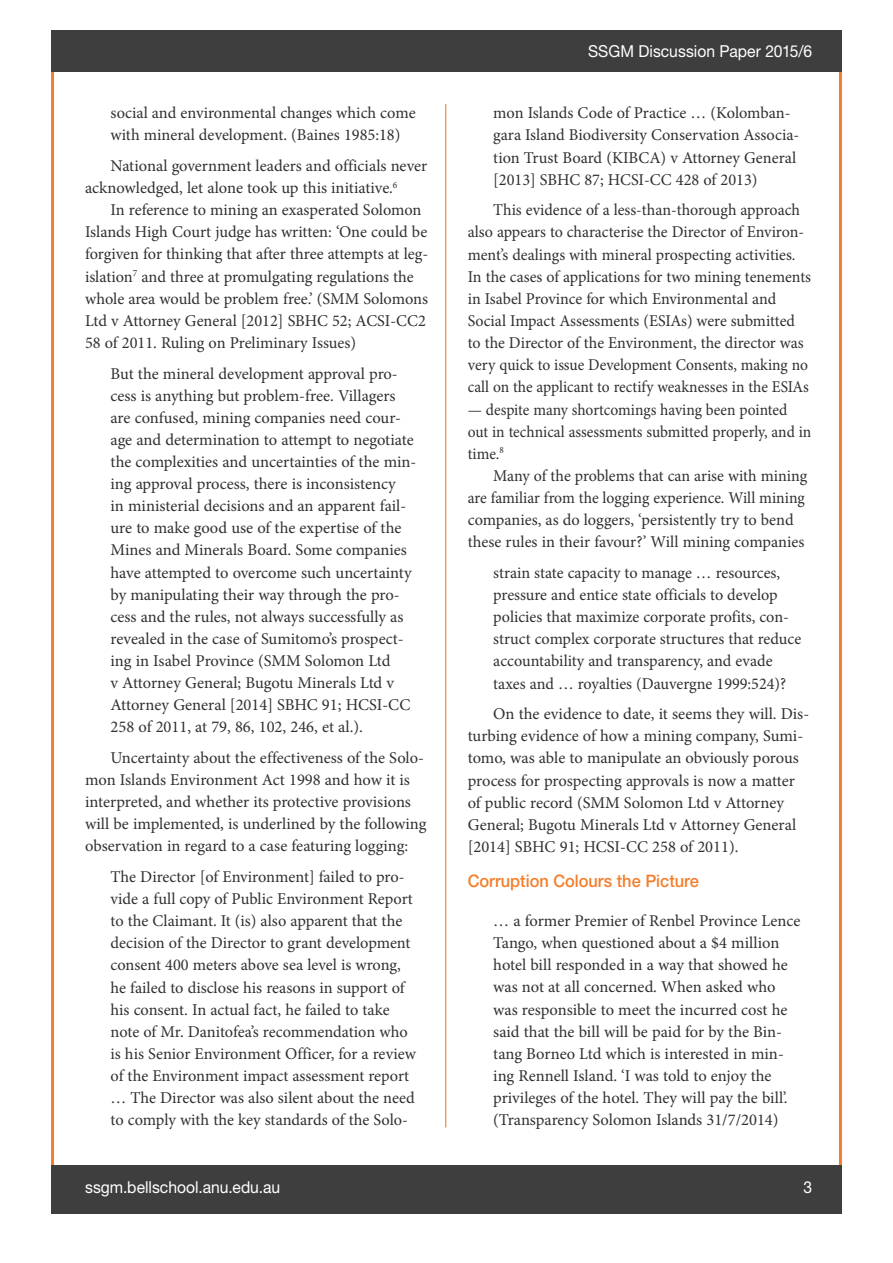
<style>
.page{position:relative;width:893px;height:1263px;background:#fff}
.page>*{position:absolute;margin:0;border:0;box-sizing:border-box;transform-origin:0 0}
.t1{font:500 17.25px "Helvetica Neue LT Std";color:#f47e2c;scale:.95 1}
.t2{font:16.5px/22px "Minion Pro";color:#312f30}
.t3{font:16.5px/22.2px "Minion Pro";color:#312f30;scale:.94 1}
.t4{font:16.5px "Helvetica Neue LT Std";color:#fff;scale:.95 1}
</style>
<div class="page">
<div style="left:51px;top:1165px;width:790px;height:49px;background:#3e3e3f"></div>
<hr style="left:445px;top:104px;width:1px;height:1023px;background:#f47e2c">
<div style="left:51px;top:30px;width:791px;height:42px;background:#3e3e3f"></div>
<p class="t2" style="left:111px;top:102px;width:307px">social and environmental changes which come with mineral development. (Baines 1985:18)</p>
<p class="t2" style="left:85px;top:155px;width:344px;text-indent:26px">National government leaders and officials never acknowledged, let alone took up this initiative.<sup>6</sup></p>
<p class="t2" style="left:85px;top:199px;width:345px;text-indent:26px">In reference to mining an exasperated Solomon Islands High Court judge has written: ‘One could be forgiven for thinking that after three attempts at leg&shy;islation<sup>7</sup> and three at promulgating regulations the whole area would be problem free.’ (SMM Solomons Ltd v Attorney General [2012] SBHC 52; ACSI-CC2<br>58 of 2011. Ruling on Preliminary Issues)</p>
<p class="t2" style="left:111px;top:362px;width:307px">But the mineral development approval pro&shy;cess is anything but problem-free. Villagers are confused, mining companies need cour&shy;age and determination to attempt to negotiate the complexities and uncertainties of the min&shy;ing approval process, there is inconsistency<br>in ministerial decisions and an apparent fail&shy;ure to make good use of the expertise of the Mines and Minerals Board. Some companies have attempted to overcome such uncertainty by manipulating their way through the pro&shy;cess and the rules, not always successfully as revealed in the case of Sumitomo’s prospect&shy;ing in Isabel Province (SMM Solomon Ltd<br>v Attorney General; Bugotu Minerals Ltd v Attorney General [2014] SBHC 91; HCSI-CC 258 of 2011, at 79, 86, 102, 246, et al.).</p>
<p class="t2" style="left:85px;top:747px;width:343px;text-indent:26px">Uncertainty about the effectiveness of the Solo&shy;mon Islands Environment Act 1998 and how it is interpreted, and whether its protective provisions will be implemented, is underlined by the following observation in regard to a case featuring logging:</p>
<p class="t2" style="left:111px;top:866px;width:307px">The Director [of Environment] failed to pro&shy;vide a full copy of Public Environment Report to the Claimant. It (is) also apparent that the decision of the Director to grant development consent 400 meters above sea level is wrong, he failed to disclose his reasons in support of his consent. In actual fact, he failed to take note of Mr. Danitofea’s recommendation who is his Senior Environment Officer, for a review of the Environment impact assessment report … The Director was also silent about the need to comply with the key standards of the Solo-</p>
<p class="t4" style="left:588px;top:42px;width:237px">SSGM Discussion Paper 2015/6</p>
<p class="t2" style="left:493px;top:102px;width:308px">mon Islands Code of Practice … (Kolomban&shy;gara Island Biodiversity Conservation Associa&shy;tion Trust Board (KIBCA) v Attorney General [2013] SBHC 87; HCSI-CC 428 of 2013)</p>
<p class="t2" style="left:468px;top:199px;width:345px;text-indent:26px">This evidence of a less-than-thorough approach also appears to characterise the Director of Environ&shy;ment’s dealings with mineral prospecting activities.<br>In the cases of applications for two mining tenements in Isabel Province for which Environmental and Social Impact Assessments (ESIAs) were submitted to the Director of the Environment, the director was very quick to issue Development Consents, making no call on the applicant to rectify weaknesses in the ESIAs</p>
<p class="t3" style="left:468px;top:398px;width:367px">— despite many shortcomings having been pointed out in technical assessments submitted properly, and in time.<sup>8</sup></p>
<p class="t2" style="left:468px;top:465px;width:341px;text-indent:26px">Many of the problems that can arise with mining are familiar from the logging experience. Will mining companies, as do loggers, ‘persistently try to bend these rules in their favour?’ Will mining companies</p>
<p class="t2" style="left:493px;top:562px;width:309px">strain state capacity to manage … resources, pressure and entice state officials to develop policies that maximize corporate profits, con&shy;struct complex corporate structures that reduce accountability and transparency, and evade taxes and … royalties (Dauvergne 1999:524)?</p>
<p class="t2" style="left:468px;top:703px;width:343px;text-indent:26px">On the evidence to date, it seems they will. Dis&shy;turbing evidence of how a mining company, Sumi&shy;tomo, was able to manipulate an obviously porous process for prospecting approvals is now a matter of public record (SMM Solomon Ltd v Attorney General; Bugotu Minerals Ltd v Attorney General [2014] SBHC 91; HCSI-CC 258 of 2011).</p>
<p class="t1" style="left:468px;top:870px;width:245px">Corruption Colours the Picture</p>
<p class="t2" style="left:493px;top:910px;width:309px">… a former Premier of Renbel Province Lence Tango, when questioned about a $4 million hotel bill responded in a way that showed he was not at all concerned. When asked who was responsible to meet the incurred cost he said that the bill will be paid for by the Bin&shy;tang Borneo Ltd which is interested in min&shy;ing Rennell Island. ‘I was told to enjoy the privileges of the hotel. They will pay the bill’. (Transparency Solomon Islands 31/7/2014)</p>
<p class="t4" style="left:85px;top:1177px;width:207px">ssgm.bellschool.anu.edu.au</p>
<p class="t4" style="left:803px;top:1177px;width:11px">3</p>
</div>
